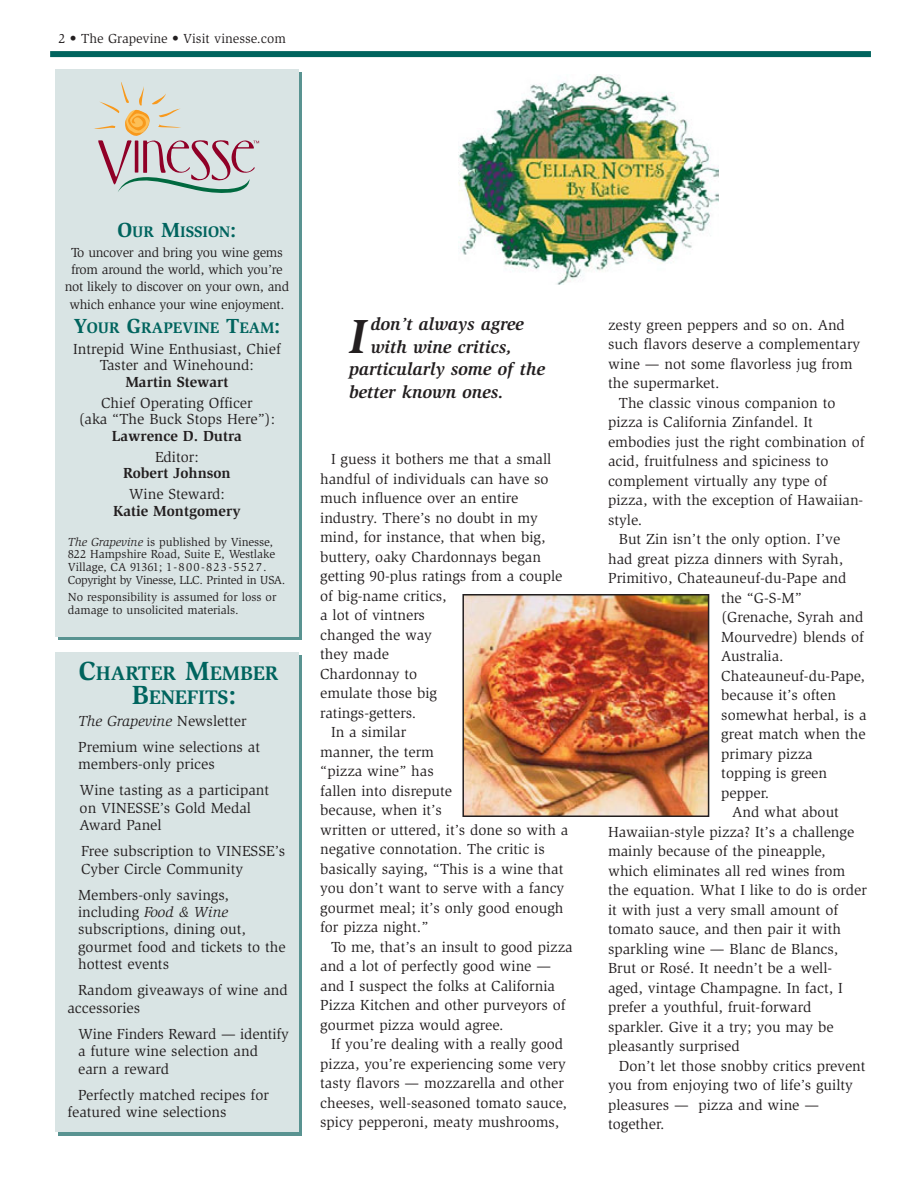
<style>
.page{position:relative;width:918px;height:1188px;background:#fff}
.page>*{position:absolute;margin:0;border:0;box-sizing:border-box;transform-origin:0 0}
.t1{font:italic 700 49.2px "Slimbach";color:#231f20}
.t2{font:700 20.25px/24px "Slimbach";color:#00645e;text-align:center}
.t3{font:italic 700 18px "Slimbach";color:#231f20}
.t4{font:700 15.75px "Slimbach";color:#00645e}
.t5{font:15px/17.4px "Slimbach";color:#231f20}
.t6{font:700 15px "Slimbach";color:#231f20}
.t7{font:13.5px/17.2px "Slimbach";letter-spacing:-.02em;color:#231f20;text-align:center}
.t8{font:13.5px "Slimbach";color:#231f20}
.t9{font:12px/12.8px "Slimbach";color:#231f20}
.s1{font-size:21px}
.s2{font-style:italic}
.s3{font-size:27px}
</style>
<div class="page">
<svg style="left:58px;top:655px;width:243px;height:481px;background:#7ba8a7"></svg>
<div style="left:55px;top:652px;width:243px;height:479px;background:#d9e4e4"></div>
<div style="left:55px;top:69px;width:243px;height:568px;background:#d9e4e4"></div>
<svg style="left:94px;top:82px;width:165px;height:111px"></svg>
<img style="left:459px;top:75px;width:259px;height:210px">
<div style="left:50px;top:51px;width:821px;height:6px;background:#00645e"></div>
<img style="left:465px;top:597px;width:241px;height:217px">
<div style="left:462px;top:594px;width:247px;height:223px;border:2px solid #231f20"></div>
<p class="t8" style="left:59px;top:34px;width:229px">2 • The Grapevine • Visit vinesse.com</p>
<p class="t4" style="left:117px;top:225px;width:121px"><span class="s1">O</span>UR <span class="s1">M</span>ISSION<span class="s1">:</span></p>
<p class="t7" style="left:65px;top:245px;width:226px">To uncover and bring you wine gems from around the world, which you’re not likely to discover on your own, and which enhance your wine enjoyment.</p>
<p class="t4" style="left:73px;top:321px;width:209px"><span class="s1">Y</span>OUR <span class="s1">G</span>RAPEVINE <span class="s1">T</span>EAM<span class="s1">:</span></p>
<p class="t5" style="left:73px;top:341px;width:209px;line-height:16.5px;text-align:center">Intrepid Wine Enthusiast, Chief<br>Taster and Winehound:</p>
<p class="t6" style="left:125px;top:376px;width:105px">Martin Stewart</p>
<p class="t5" style="left:79px;top:395px;width:198px;line-height:16.5px;text-align:center">Chief Operating Officer<br>(aka “The Buck Stops Here”):</p>
<p class="t6" style="left:112px;top:430px;width:131px">Lawrence D. Dutra</p>
<p class="t5" style="left:155px;top:449px;width:45px">Editor:</p>
<p class="t6" style="left:123px;top:467px;width:109px">Robert Johnson</p>
<p class="t5" style="left:129px;top:486px;width:98px">Wine Steward:</p>
<p class="t6" style="left:113px;top:505px;width:129px">Katie Montgomery</p>
<p class="t9" style="left:68px;top:536px;width:219px"><span class="s2">The Grapevine</span> is published by Vinesse, 822 Hampshire Road, Suite E, Westlake Village, CA 91361; 1-800-823-5527.<br>Copyright by Vinesse, LLC. Printed in USA.</p>
<p class="t9" style="left:68px;top:592px;width:210px">No responsibility is assumed for loss or damage to unsolicited materials.</p>
<h2 class="t2" style="left:79px;top:663px;width:201px"><span class="s3">C</span>HARTER <span class="s3">M</span>EMBER<br><span class="s3">B</span>ENEFITS<span class="s3">:</span></h2>
<p class="t5" style="left:78px;top:709px;width:184px;line-height:26.1px"><span class="s2">The Grapevine</span> Newsletter<br>Premium wine selections at</p>
<p class="t5" style="left:78px;top:752px;width:193px;line-height:26.1px">members-only prices<br>Wine tasting as a participant</p>
<p class="t5" style="left:80px;top:800px;width:173px">on VINESSE’s Gold Medal<br>Award Panel</p>
<p class="t5" style="left:81px;top:844px;width:206px">Free subscription to VINESSE’s<br>Cyber Circle Community</p>
<p class="t5" style="left:78px;top:887px;width:209px">Members-only savings, including <span class="s2">Food &amp; Wine </span>subscriptions, dining out, gourmet food and tickets to the hottest events</p>
<p class="t5" style="left:67px;top:983px;width:222px;text-indent:11px">Random giveaways of wine and accessories</p>
<p class="t5" style="left:78px;top:1026px;width:212px">Wine Finders Reward — identify a future wine selection and earn a reward</p>
<p class="t5" style="left:67px;top:1087px;width:203px;text-indent:11px">Perfectly matched recipes for featured wine selections</p>
<h1 class="t1" style="left:349px;top:317px;width:18px">I</h1>
<p class="t3" style="left:371px;top:317px;width:155px">don’t always agree</p>
<p class="t3" style="left:371px;top:340px;width:143px">with wine critics,</p>
<p class="t3" style="left:349px;top:362px;width:197px">particularly some of the</p>
<p class="t3" style="left:349px;top:385px;width:156px">better known ones.</p>
<p class="t5" style="left:331px;top:451px;width:222px">I guess it bothers me that a small</p>
<p class="t5" style="left:320px;top:471px;width:230px">handful of individuals can have so</p>
<p class="t5" style="left:320px;top:490px;width:200px">much influence over an entire</p>
<p class="t5" style="left:320px;top:510px;width:219px">industry. There’s no doubt in my</p>
<p class="t5" style="left:320px;top:529px;width:227px">mind, for instance, that when big,</p>
<p class="t5" style="left:320px;top:549px;width:222px">buttery, oaky Chardonnays began</p>
<p class="t5" style="left:320px;top:568px;width:244px">getting 90-plus ratings from a couple</p>
<p class="t5" style="left:320px;top:588px;width:128px">of big-name critics,</p>
<p class="t5" style="left:320px;top:607px;width:106px">a lot of vintners</p>
<p class="t5" style="left:320px;top:627px;width:113px">changed the way</p>
<p class="t5" style="left:320px;top:646px;width:70px">they made</p>
<p class="t5" style="left:320px;top:666px;width:99px">Chardonnay to</p>
<p class="t5" style="left:320px;top:685px;width:118px">emulate those big</p>
<p class="t5" style="left:320px;top:705px;width:98px">ratings-getters.</p>
<p class="t5" style="left:331px;top:724px;width:77px">In a similar</p>
<p class="t5" style="left:320px;top:744px;width:115px">manner, the term</p>
<p class="t5" style="left:320px;top:763px;width:115px">“pizza wine” has</p>
<p class="t5" style="left:320px;top:783px;width:133px">fallen into disrepute</p>
<p class="t5" style="left:320px;top:802px;width:123px">because, when it’s</p>
<p class="t5" style="left:320px;top:822px;width:250px">written or uttered, it’s done so with a</p>
<p class="t5" style="left:320px;top:841px;width:226px">negative connotation. The critic is</p>
<p class="t5" style="left:320px;top:861px;width:245px">basically saying, “This is a wine that</p>
<p class="t5" style="left:320px;top:880px;width:245px">you don’t want to serve with a fancy</p>
<p class="t5" style="left:320px;top:900px;width:245px">gourmet meal; it’s only good enough</p>
<p class="t5" style="left:320px;top:919px;width:110px">for pizza night.”</p>
<p class="t5" style="left:331px;top:939px;width:243px">To me, that’s an insult to good pizza</p>
<p class="t5" style="left:320px;top:958px;width:232px">and a lot of perfectly good wine —</p>
<p class="t5" style="left:320px;top:978px;width:236px">and I suspect the folks at California</p>
<p class="t5" style="left:320px;top:997px;width:247px">Pizza Kitchen and other purveyors of</p>
<p class="t5" style="left:320px;top:1017px;width:185px">gourmet pizza would agree.</p>
<p class="t5" style="left:331px;top:1036px;width:234px">If you’re dealing with a really good</p>
<p class="t5" style="left:320px;top:1056px;width:247px">pizza, you’re experiencing some very</p>
<p class="t5" style="left:320px;top:1075px;width:245px">tasty flavors — mozzarella and other</p>
<p class="t5" style="left:320px;top:1095px;width:248px">cheeses, well-seasoned tomato sauce,</p>
<p class="t5" style="left:320px;top:1114px;width:240px">spicy pepperoni, meaty mushrooms,</p>
<p class="t5" style="left:608px;top:317px;width:238px">zesty green peppers and so on. And</p>
<p class="t5" style="left:608px;top:336px;width:254px">such flavors deserve a complementary</p>
<p class="t5" style="left:608px;top:356px;width:246px">wine — not some flavorless jug from</p>
<p class="t5" style="left:608px;top:375px;width:113px">the supermarket.</p>
<p class="t5" style="left:619px;top:395px;width:218px">The classic vinous companion to</p>
<p class="t5" style="left:608px;top:414px;width:206px">pizza is California Zinfandel. It</p>
<p class="t5" style="left:608px;top:434px;width:258px">embodies just the right combination of</p>
<p class="t5" style="left:608px;top:453px;width:222px">acid, fruitfulness and spiciness to</p>
<p class="t5" style="left:608px;top:473px;width:221px">complement virtually any type of</p>
<p class="t5" style="left:608px;top:492px;width:257px">pizza, with the exception of Hawaiian-</p>
<p class="t5" style="left:608px;top:512px;width:36px">style.</p>
<p class="t5" style="left:619px;top:531px;width:223px">But Zin isn’t the only option. I’ve</p>
<p class="t5" style="left:608px;top:551px;width:237px">had great pizza dinners with Syrah,</p>
<p class="t5" style="left:608px;top:570px;width:240px">Primitivo, Chateauneuf-du-Pape and</p>
<p class="t5" style="left:721px;top:590px;width:82px">the “G-S-M”</p>
<p class="t5" style="left:721px;top:609px;width:144px">(Grenache, Syrah and</p>
<p class="t5" style="left:721px;top:629px;width:144px">Mourvedre) blends of</p>
<p class="t5" style="left:721px;top:648px;width:64px">Australia.</p>
<p class="t5" style="left:721px;top:668px;width:145px">Chateauneuf-du-Pape,</p>
<p class="t5" style="left:721px;top:687px;width:116px">because it’s often</p>
<p class="t5" style="left:721px;top:707px;width:147px">somewhat herbal, is a</p>
<p class="t5" style="left:721px;top:726px;width:146px">great match when the</p>
<p class="t5" style="left:721px;top:746px;width:93px">primary pizza</p>
<p class="t5" style="left:721px;top:765px;width:107px">topping is green</p>
<p class="t5" style="left:721px;top:785px;width:50px">pepper.</p>
<p class="t5" style="left:732px;top:804px;width:108px">And what about</p>
<p class="t5" style="left:608px;top:824px;width:248px">Hawaiian-style pizza? It’s a challenge</p>
<p class="t5" style="left:608px;top:843px;width:219px">mainly because of the pineapple,</p>
<p class="t5" style="left:608px;top:863px;width:239px">which eliminates all red wines from</p>
<p class="t5" style="left:608px;top:882px;width:260px">the equation. What I like to do is order</p>
<p class="t5" style="left:608px;top:902px;width:232px">it with just a very small amount of</p>
<p class="t5" style="left:608px;top:921px;width:234px">tomato sauce, and then pair it with</p>
<p class="t5" style="left:608px;top:941px;width:232px">sparkling wine — Blanc de Blancs,</p>
<p class="t5" style="left:608px;top:960px;width:226px">Brut or Rosé. It needn’t be a well-</p>
<p class="t5" style="left:608px;top:980px;width:236px">aged, vintage Champagne. In fact, I</p>
<p class="t5" style="left:608px;top:999px;width:205px">prefer a youthful, fruit-forward</p>
<p class="t5" style="left:608px;top:1019px;width:227px">sparkler. Give it a try; you may be</p>
<p class="t5" style="left:608px;top:1038px;width:133px">pleasantly surprised</p>
<p class="t5" style="left:619px;top:1058px;width:248px">Don’t let those snobby critics prevent</p>
<p class="t5" style="left:608px;top:1077px;width:246px">you from enjoying two of life’s guilty</p>
<p class="t5" style="left:608px;top:1097px;width:213px">pleasures — pizza and wine —</p>
<p class="t5" style="left:608px;top:1116px;width:58px">together.</p>
</div>
